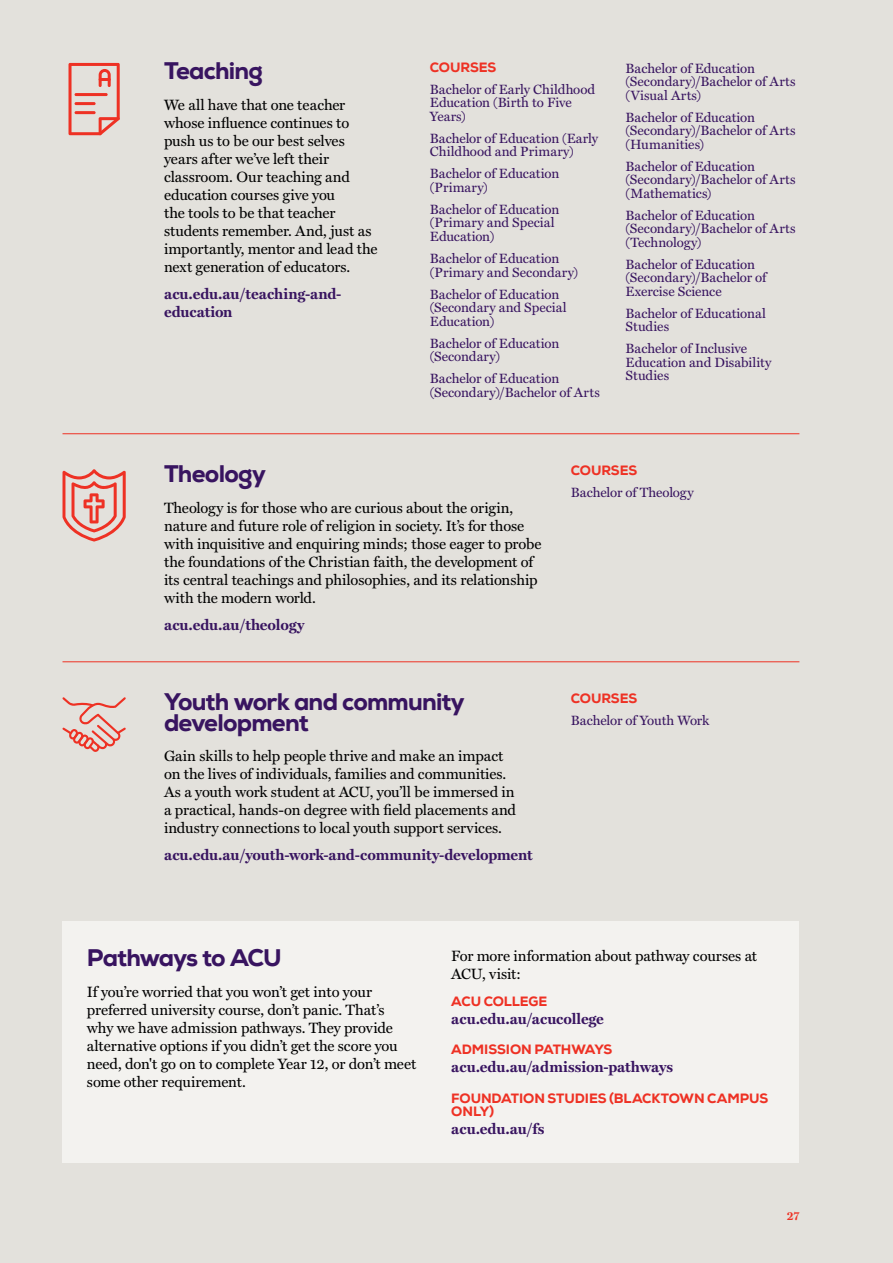
<style>
.page{position:relative;width:893px;height:1263px;background:#e3e1dc}
.page>*{position:absolute;margin:0;border:0;box-sizing:border-box;transform-origin:0 0}
.t1{font:800 24px/20.4px "Nexa";letter-spacing:-.035em;color:#381460}
.t2{font:15px/18px "Miller Text";letter-spacing:-.005em;color:#000}
.t3{font:700 15px/18px "Miller Text";letter-spacing:-.005em;color:#381460}
.t4{font:13.5px/13.5px "Miller Text";letter-spacing:-.005em;color:#381460}
.t5{font:800 13.5px/13.5px "Nexa";letter-spacing:-.01em;color:#ee3124}
.t6{font:700 11.25px "Miller Text";color:#ee3124}
</style>
<div class="page">
<svg style="left:69px;top:63px;width:51px;height:72px"></svg>
<svg style="left:63px;top:469px;width:63px;height:72px"></svg>
<hr style="left:63px;top:433px;width:736px;height:1px;background:#ee3124">
<hr style="left:63px;top:661px;width:736px;height:1px;background:#ee3124">
<svg style="left:62px;top:697px;width:64px;height:55px"></svg>
<div style="left:63px;top:921px;width:736px;height:241px;background:#f3f2ef"></div>
<p class="t1" style="left:164px;top:61px;width:100px">Teaching</p>
<p class="t2" style="left:164px;top:95px;width:215px">We all have that one teacher whose influence continues to push us to be our best selves years after we’ve left their classroom. Our teaching and education courses give you<br>the tools to be that teacher students remember. And, just as importantly, mentor and lead the next generation of educators.</p>
<p class="t3" style="left:164px;top:284px;width:179px">acu.edu.au/teaching-and&shy;education</p>
<p class="t5" style="left:430px;top:61px;width:68px">COURSES</p>
<p class="t4" style="left:430px;top:82px;width:167px">Bachelor of Early Childhood<br>Education (Birth to Five<br>Years)</p>
<p class="t4" style="left:430px;top:131px;width:170px">Bachelor of Education (Early<br>Childhood and Primary)</p>
<p class="t4" style="left:430px;top:166px;width:131px">Bachelor of Education (Primary)</p>
<p class="t4" style="left:430px;top:202px;width:131px">Bachelor of Education (Primary and Special<br>Education)</p>
<p class="t4" style="left:430px;top:251px;width:150px">Bachelor of Education (Primary and Secondary)</p>
<p class="t4" style="left:430px;top:286px;width:138px">Bachelor of Education (Secondary and Special<br>Education)</p>
<p class="t4" style="left:430px;top:335px;width:131px">Bachelor of Education (Secondary)</p>
<p class="t4" style="left:430px;top:371px;width:172px">Bachelor of Education (Secondary)/Bachelor of Arts</p>
<p class="t4" style="left:626px;top:60px;width:172px">Bachelor of Education (Secondary)/Bachelor of Arts (Visual Arts)</p>
<p class="t4" style="left:626px;top:109px;width:172px">Bachelor of Education (Secondary)/Bachelor of Arts (Humanities)</p>
<p class="t4" style="left:626px;top:159px;width:172px">Bachelor of Education (Secondary)/Bachelor of Arts (Mathematics)</p>
<p class="t4" style="left:626px;top:208px;width:172px">Bachelor of Education (Secondary)/Bachelor of Arts (Technology)</p>
<p class="t4" style="left:626px;top:257px;width:142px">Bachelor of Education (Secondary)/Bachelor of<br>Exercise Science</p>
<p class="t4" style="left:626px;top:306px;width:142px">Bachelor of Educational<br>Studies</p>
<p class="t4" style="left:626px;top:341px;width:147px">Bachelor of Inclusive<br>Education and Disability<br>Studies</p>
<p class="t1" style="left:164px;top:464px;width:103px">Theology</p>
<p class="t2" style="left:164px;top:498px;width:379px">Theology is for those who are curious about the origin, nature and future role of religion in society. It’s for those with inquisitive and enquiring minds; those eager to probe the foundations of the Christian faith, the development of its central teachings and philosophies, and its relationship with the modern world.</p>
<p class="t3" style="left:164px;top:615px;width:142px">acu.edu.au/theology</p>
<p class="t1" style="left:164px;top:692px;width:302px">Youth work and community development</p>
<p class="t2" style="left:164px;top:746px;width:354px">Gain skills to help people thrive and make an impact on the lives of individuals, families and communities.<br>As a youth work student at ACU, you’ll be immersed in a practical, hands-on degree with field placements and industry connections to local youth support services.</p>
<p class="t3" style="left:164px;top:845px;width:370px">acu.edu.au/youth-work-and-community-development</p>
<p class="t5" style="left:571px;top:463px;width:68px">COURSES</p>
<p class="t4" style="left:571px;top:485px;width:124px">Bachelor of Theology</p>
<p class="t5" style="left:571px;top:691px;width:68px">COURSES</p>
<p class="t4" style="left:571px;top:713px;width:140px">Bachelor of Youth Work</p>
<p class="t1" style="left:87px;top:948px;width:196px">Pathways to ACU</p>
<p class="t2" style="left:87px;top:982px;width:331px">If you’re worried that you won’t get into your preferred university course, don’t panic. That’s<br>why we have admission pathways. They provide alternative options if you didn’t get the score you need, don't go on to complete Year 12, or don’t meet some other requirement.</p>
<p class="t2" style="left:451px;top:946px;width:308px">For more information about pathway courses at<br>ACU, visit:</p>
<p class="t5" style="left:451px;top:994px;width:98px">ACU COLLEGE</p>
<p class="t3" style="left:451px;top:1009px;width:154px">acu.edu.au/acucollege</p>
<p class="t5" style="left:451px;top:1043px;width:163px">ADMISSION PATHWAYS</p>
<p class="t3" style="left:451px;top:1057px;width:224px">acu.edu.au/admission-pathways</p>
<p class="t5" style="left:451px;top:1091px;width:318px">FOUNDATION STUDIES (BLACKTOWN CAMPUS<br>ONLY)</p>
<p class="t3" style="left:451px;top:1119px;width:95px">acu.edu.au/fs</p>
<p class="t6" style="left:787px;top:1207px;width:14px">27</p>
</div>
